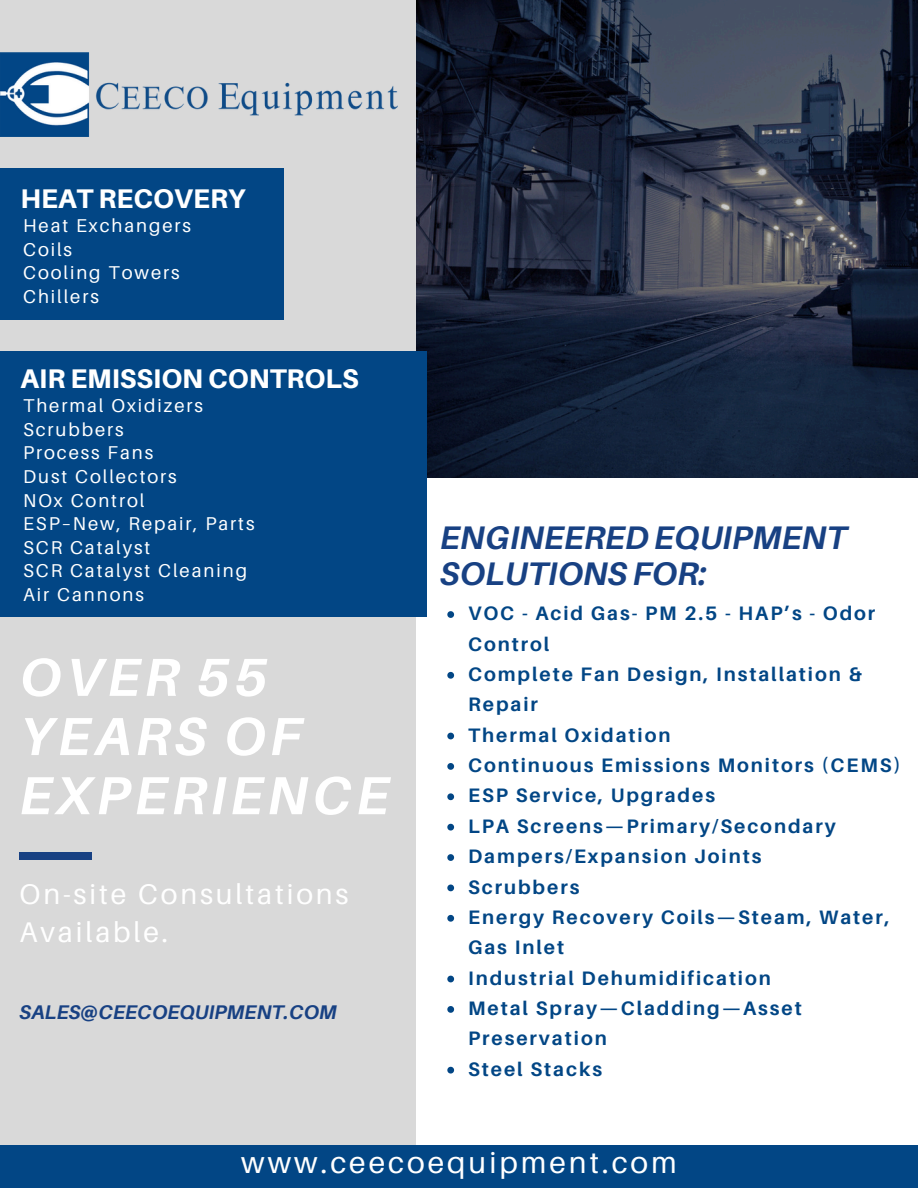
<style>
.page{position:relative;width:918px;height:1188px;background:#fff}
.page>*{position:absolute;margin:0;border:0;box-sizing:border-box;transform-origin:0 0}
.t1{font:italic 700 53.55px/59.1px "Aileron";letter-spacing:.08em;color:#fff}
.t2{font:italic 700 32.7px/36px "Aileron";color:#184183}
.t3{font:30px "Aileron";letter-spacing:.1em;color:#fff}
.t4{font:28.35px/38.7px "Aileron";letter-spacing:.1em;color:#fff}
.t5{font:800 27px "Aileron";color:#fff}
.t6{font:italic 700 19.8px "Aileron";color:#184183}
.t7{font:700 19.5px/30.3px "Aileron";letter-spacing:.1em;color:#024685}
.t8{font:18.6px "Aileron";letter-spacing:.105em;color:#fff}
</style>
<div class="page">
<img style="left:416px;top:0;width:502px;height:478px">
<div style="left:0;top:0;width:415px;height:1188px;background:#d9d9d9"></div>
<div style="left:0;top:1145px;width:918px;height:43px;background:#024685"></div>
<div style="left:0;top:169px;width:283px;height:151px;background:#024685"></div>
<div style="left:20px;top:853px;width:72px;height:6px;background:#184183"></div>
<svg style="left:447px;top:611px;width:7px;height:7px"></svg>
<svg style="left:447px;top:672px;width:7px;height:7px"></svg>
<svg style="left:447px;top:733px;width:7px;height:6px"></svg>
<svg style="left:447px;top:763px;width:7px;height:7px"></svg>
<svg style="left:447px;top:793px;width:7px;height:7px"></svg>
<svg style="left:447px;top:824px;width:7px;height:7px"></svg>
<svg style="left:447px;top:854px;width:7px;height:7px"></svg>
<svg style="left:447px;top:885px;width:7px;height:6px"></svg>
<svg style="left:447px;top:915px;width:7px;height:7px"></svg>
<svg style="left:447px;top:976px;width:7px;height:6px"></svg>
<svg style="left:447px;top:1006px;width:7px;height:7px"></svg>
<svg style="left:447px;top:1067px;width:7px;height:7px"></svg>
<div style="left:0;top:352px;width:427px;height:264px;background:#024685"></div>
<img style="left:0;top:53px;width:397px;height:83px">
<p class="t5" style="left:21px;top:182px;width:226px">HEAT RECOVERY</p>
<p class="t8" style="left:23px;top:214px;width:169px">Heat Exchangers</p>
<p class="t8" style="left:23px;top:238px;width:51px">Coils</p>
<h4 class="t8" style="left:23px;top:261px;width:158px">Cooling Towers</h4>
<p class="t8" style="left:23px;top:285px;width:77px">Chillers</p>
<p class="t5" style="left:21px;top:362px;width:340px">AIR EMISSION CONTROLS</p>
<p class="t8" style="left:23px;top:394px;width:181px">Thermal Oxidizers</p>
<p class="t8" style="left:23px;top:418px;width:102px">Scrubbers</p>
<h2 class="t8" style="left:23px;top:441px;width:132px">Process Fans</h2>
<p class="t8" style="left:23px;top:465px;width:155px">Dust Collectors</p>
<p class="t8" style="left:23px;top:489px;width:123px">NOx Control</p>
<p class="t8" style="left:23px;top:512px;width:233px">ESP–New, Repair, Parts</p>
<p class="t8" style="left:23px;top:536px;width:129px">SCR Catalyst</p>
<p class="t8" style="left:23px;top:559px;width:225px">SCR Catalyst Cleaning</p>
<p class="t8" style="left:23px;top:583px;width:122px">Air Cannons</p>
<p class="t1" style="left:20px;top:647px;width:371px">OVER 55<br>YEARS OF<br>EXPERIENCE</p>
<p class="t4" style="left:20px;top:874px;width:331px">On-site Consultations<br>Available.</p>
<p class="t6" style="left:20px;top:1000px;width:319px">SALES@CEECOEQUIPMENT.COM</p>
<p class="t2" style="left:440px;top:519px;width:408px">ENGINEERED EQUIPMENT<br>SOLUTIONS FOR:</p>
<h1 class="t7" style="left:468px;top:598px;width:409px">VOC - Acid Gas- PM 2.5 - HAP’s - Odor<br>Control</h1>
<p class="t7" style="left:468px;top:659px;width:395px">Complete Fan Design, Installation &amp;<br>Repair</p>
<h5 class="t7" style="left:468px;top:719px;width:204px">Thermal Oxidation</h5>
<h6 class="t7" style="left:468px;top:750px;width:434px">Continuous Emissions Monitors (CEMS)</h6>
<p class="t7" style="left:468px;top:780px;width:248px">ESP Service, Upgrades</p>
<p class="t7" style="left:468px;top:810px;width:369px">LPA Screens—Primary/Secondary</p>
<h4 class="t7" style="left:468px;top:841px;width:295px">Dampers/Expansion Joints</h4>
<p class="t7" style="left:468px;top:871px;width:113px">Scrubbers</p>
<p class="t7" style="left:468px;top:902px;width:423px">Energy Recovery Coils—Steam, Water,<br>Gas Inlet</p>
<p class="t7" style="left:468px;top:962px;width:304px">Industrial Dehumidification</p>
<p class="t7" style="left:468px;top:993px;width:335px">Metal Spray—Cladding—Asset<br>Preservation</p>
<p class="t7" style="left:468px;top:1053px;width:135px">Steel Stacks</p>
<p class="t3" style="left:241px;top:1144px;width:437px">www.ceecoequipment.com</p>
</div>
